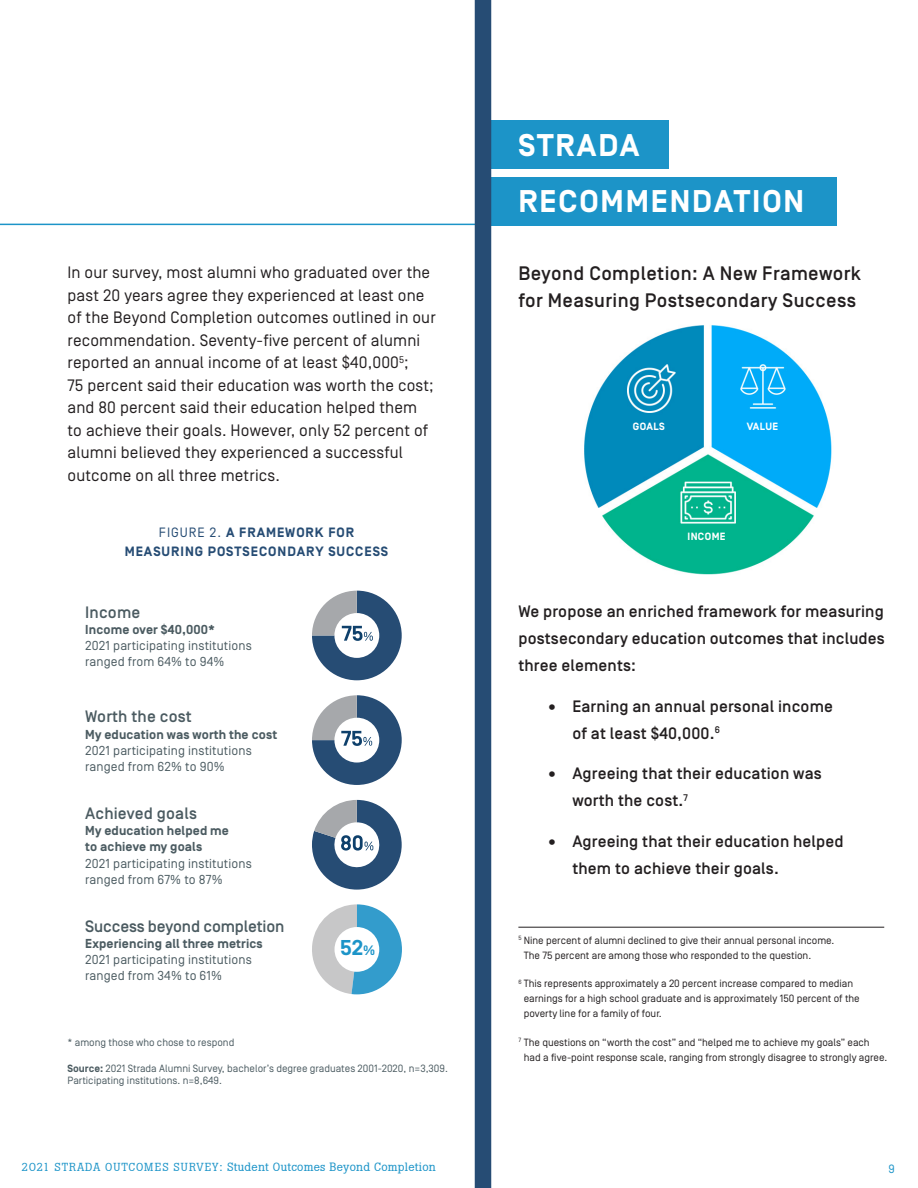
<style>
.page{position:relative;width:918px;height:1188px;background:#fff}
.page>*{position:absolute;margin:0;border:0;box-sizing:border-box;transform-origin:0 0}
.Chart_Title{font:700 31.35px/56.1px "Simplon Norm";letter-spacing:.06em;color:#fff}
.t1{font:700 21.45px "Simplon Norm";color:#1c94c8}
.t2{font:500 19.5px/26.2px "Simplon Norm";letter-spacing:.02em;color:#231f20}
.t3{font:16.5px/22.5px "Simplon Norm";letter-spacing:.01em;color:#231f20}
.t4{font:500 16.5px/27px "Simplon Norm";letter-spacing:.01em;color:#231f20}
.t5{font:500 16.5px "Simplon Norm";letter-spacing:.01em;color:#4b5b61}
.t6{font:500 16.5px "Simplon Norm";letter-spacing:-.01em;color:#4b5b61}
.t7{font:700 13.5px/19.5px "Simplon Norm";letter-spacing:.07em;color:#264c74;text-align:center}
.t8{font:12.9px/16.2px "Simplon Norm";letter-spacing:.01em;color:#4b5b61}
.t9{font:12px "Boton";letter-spacing:.02em;color:#1c94c8}
.t10{font:12px "Simplon Norm";color:#1c94c8}
.t11{font:10.5px/15px "Simplon Norm";color:#231f20}
.t12{font:10.5px/12.6px "Simplon Norm";color:#4b5b61}
.t13{font:700 10.5px "Simplon Norm";letter-spacing:.04em;color:#fff}
.s1{font-weight:400}
.s2{font-weight:700}
.s3{font-size:13.65px}
.s4{font-size:11.7px}
</style>
<div class="page">
<div style="left:487px;top:121px;width:182px;height:48px;background:#1c94c8"></div>
<div style="left:487px;top:177px;width:350px;height:48px;background:#1c94c8"></div>
<hr style="left:0;top:224px;width:476px;height:1px;background:#1c94c8">
<div style="left:475px;top:0;width:16px;height:1188px;background:#264c74"></div>
<img style="left:584px;top:325px;width:248px;height:250px">
<hr style="left:518px;top:927px;width:366px;height:1px;background:#231f20">
<svg style="left:312px;top:695px;width:90px;height:90px"></svg>
<svg style="left:312px;top:800px;width:90px;height:90px"></svg>
<svg style="left:312px;top:591px;width:90px;height:89px"></svg>
<svg style="left:312px;top:904px;width:90px;height:90px"></svg>
<div style="left:335px;top:927px;width:44px;height:45px;background:#fff;border-radius:50%"></div>
<p class="t3" style="left:68px;top:261px;width:370px">In our survey, most alumni who graduated over the past 20 years agree they experienced at least one of the Beyond Completion outcomes outlined in our recommendation. Seventy-five percent of alumni reported an annual income of at least $40,000<sup>5</sup>;<br>75 percent said their education was worth the cost; and 80 percent said their education helped them to achieve their goals. However, only 52 percent of alumni believed they experienced a successful outcome on all three metrics.</p>
<p class="t7" style="left:125px;top:523px;width:265px"><span class="s1">FIGURE 2.</span> A FRAMEWORK FOR<br>MEASURING POSTSECONDARY SUCCESS</p>
<p class="t5" style="left:85px;top:603px;width:57px">Income</p>
<p class="t8" style="left:85px;top:622px;width:168px"><span class="s2">Income over $40,000*<br></span>2021 participating institutions ranged from 64% to 94%</p>
<p class="t5" style="left:85px;top:708px;width:108px">Worth the cost</p>
<p class="t8" style="left:85px;top:726px;width:193px"><span class="s2">My education was worth the cost<br></span>2021 participating institutions ranged from 62% to 90%</p>
<p class="t5" style="left:85px;top:805px;width:113px">Achieved goals</p>
<p class="t8" style="left:85px;top:823px;width:168px"><span class="s2">My education helped me<br>to achieve my goals<br></span>2021 participating institutions ranged from 67% to 87%</p>
<p class="t6" style="left:85px;top:917px;width:201px">Success beyond completion</p>
<p class="t8" style="left:85px;top:936px;width:179px"><span class="s2">Experiencing all three metrics<br></span>2021 participating institutions ranged from 34% to 61%</p>
<h2 class="t1" style="left:340px;top:937px;width:37px">52<span class="s3">%</span></h2>
<p class="t12" style="left:68px;top:1037px;width:168px">* among those who chose to respond</p>
<p class="t12" style="left:68px;top:1062px;width:382px"><span class="s2">Source:</span> 2021 Strada Alumni Survey, bachelor’s degree graduates 2001-2020, n=3,309.<br>Participating institutions. n=8,649.</p>
<p class="Chart_Title" style="left:518px;top:118px;width:287px">STRADA<br>RECOMMENDATION</p>
<p class="t2" style="left:518px;top:261px;width:344px">Beyond Completion: A New Framework for Measuring Postsecondary Success</p>
<p class="t13" style="left:633px;top:421px;width:33px">GOALS</p>
<p class="t13" style="left:747px;top:421px;width:33px">VALUE</p>
<p class="t13" style="left:687px;top:531px;width:40px">INCOME</p>
<p class="t4" style="left:518px;top:599px;width:368px;text-align:justify">We propose an enriched framework for measuring postsecondary education outcomes that includes three elements:</p>
<p class="t4" style="left:572px;top:693px;width:262px;text-indent:-27px">• Earning an annual personal income of at least $40,000.<sup>6</sup></p>
<p class="t4" style="left:572px;top:761px;width:251px;text-indent:-27px">• Agreeing that their education was worth the cost.<sup>7</sup></p>
<p class="t4" style="left:572px;top:828px;width:273px;text-indent:-27px">• Agreeing that their education helped them to achieve their goals.</p>
<p class="t11" style="left:524px;top:933px;width:312px;text-indent:-5px"><sup>5</sup> Nine percent of alumni declined to give their annual personal income.<br>The 75 percent are among those who responded to the question.</p>
<p class="t11" style="left:524px;top:976px;width:338px;text-indent:-5px"><sup>6</sup> This represents approximately a 20 percent increase compared to median earnings for a high school graduate and is approximately 150 percent of the poverty line for a family of four.</p>
<p class="t11" style="left:524px;top:1035px;width:365px;text-indent:-5px"><sup>7</sup> The questions on “worth the cost” and “helped me to achieve my goals” each had a five-point response scale, ranging from strongly disagree to strongly agree.</p>
<p class="t9" style="left:22px;top:1160px;width:416px"><span class="s4">2021 STRADA OUTCOMES SURVEY:</span> Student Outcomes Beyond Completion</p>
<p class="t10" style="left:889px;top:1162px;width:8px">9</p>
</div>
